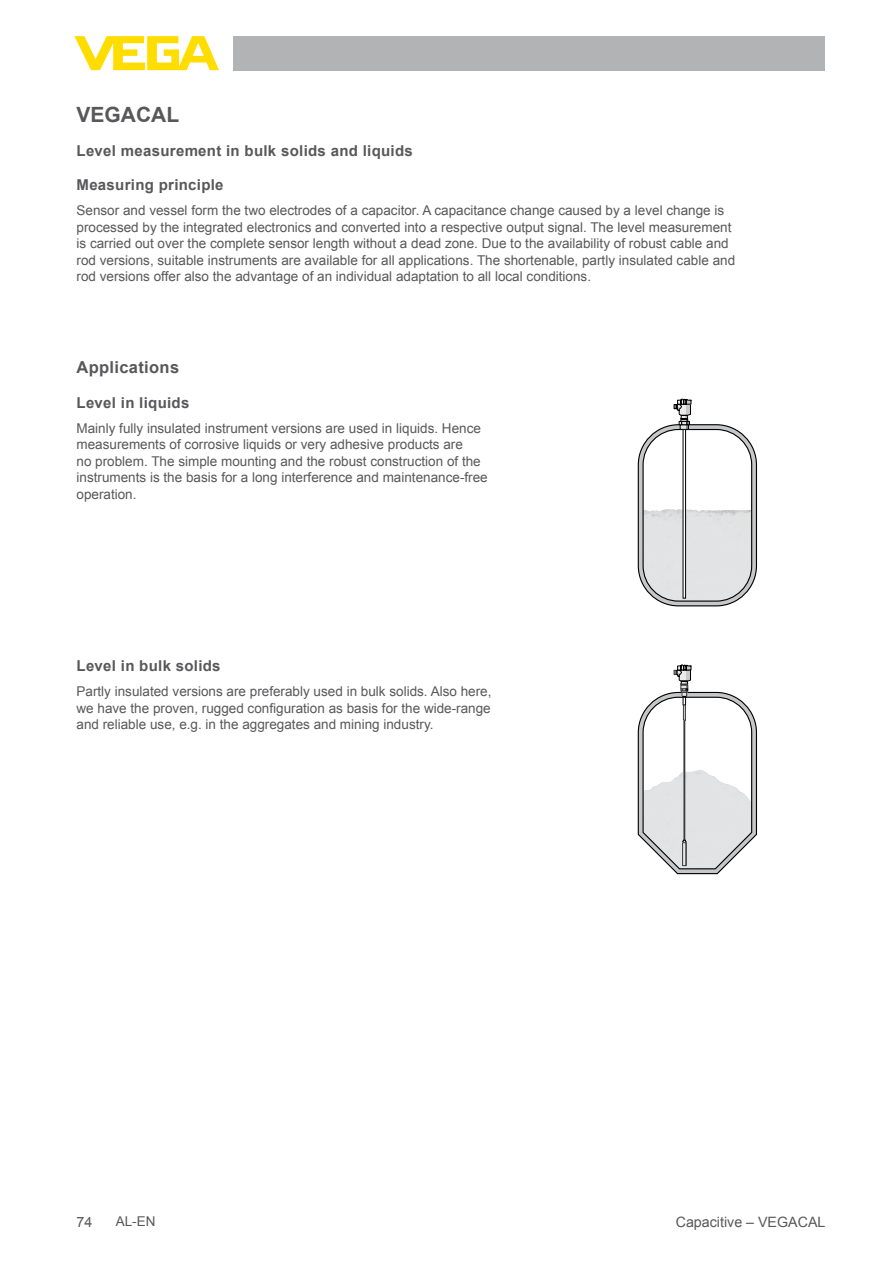
<style>
.page{position:relative;width:893px;height:1263px;background:#fff}
.page>*{position:absolute;margin:0;border:0;box-sizing:border-box;transform-origin:0 0}
.t1{font:700 21px "Arial";color:#58585a}
.t2{font:700 16.5px "Arial";letter-spacing:.02em;color:#58585a}
.t3{font:700 15px "Arial";letter-spacing:.02em;color:#58585a}
.t4{font:14.25px "Arial";color:#58585a}
.t5{font:13.5px/16.5px "Arial";color:#58585a}
</style>
<div class="page">
<div style="left:234px;top:36px;width:591px;height:34px;background:#b1b3b4"></div>
<svg style="left:74px;top:36px;width:145px;height:34px"></svg>
<svg style="left:638px;top:399px;width:119px;height:207px"></svg>
<svg style="left:638px;top:664px;width:119px;height:210px"></svg>
<hr style="left:683px;top:843px;width:3px;height:23px;background:#e3e4e4">
<div style="left:682px;top:842px;width:5px;height:24px;border:1px solid #3c3c3e"></div>
<h1 class="t1" style="left:77px;top:100px;width:104px">VEGACAL</h1>
<p class="t3" style="left:77px;top:141px;width:338px">Level measurement in bulk solids and liquids</p>
<p class="t3" style="left:77px;top:175px;width:149px">Measuring principle</p>
<p class="t5" style="left:77px;top:203px;width:660px">Sensor and vessel form the two electrodes of a capacitor. A capacitance change caused by a level change is processed by the integrated electronics and converted into a respective output signal. The level measurement is carried out over the complete sensor length without a dead zone. Due to the availability of robust cable and rod versions, suitable instruments are available for all applications. The shortenable, partly insulated cable and rod versions offer also the advantage of an individual adaptation to all local conditions.</p>
<p class="t2" style="left:77px;top:357px;width:104px">Applications</p>
<p class="t3" style="left:77px;top:393px;width:114px">Level in liquids</p>
<p class="t5" style="left:77px;top:420px;width:413px">Mainly fully insulated instrument versions are used in liquids. Hence measurements of corrosive liquids or very adhesive products are<br>no problem. The simple mounting and the robust construction of the instruments is the basis for a long interference and maintenance-free operation.</p>
<p class="t3" style="left:77px;top:656px;width:146px">Level in bulk solids</p>
<p class="t5" style="left:77px;top:683px;width:416px;text-align:justify">Partly insulated versions are preferably used in bulk solids. Also here, we have the proven, rugged configuration as basis for the wide-range and reliable use, e.g. in the aggregates and mining industry.</p>
<p class="t4" style="left:77px;top:1212px;width:17px">74</p>
<p class="t4" style="left:676px;top:1212px;width:151px">Capacitive – VEGACAL</p>
<p class="t5" style="left:116px;top:1213px;width:41px">AL-EN</p>
</div>
